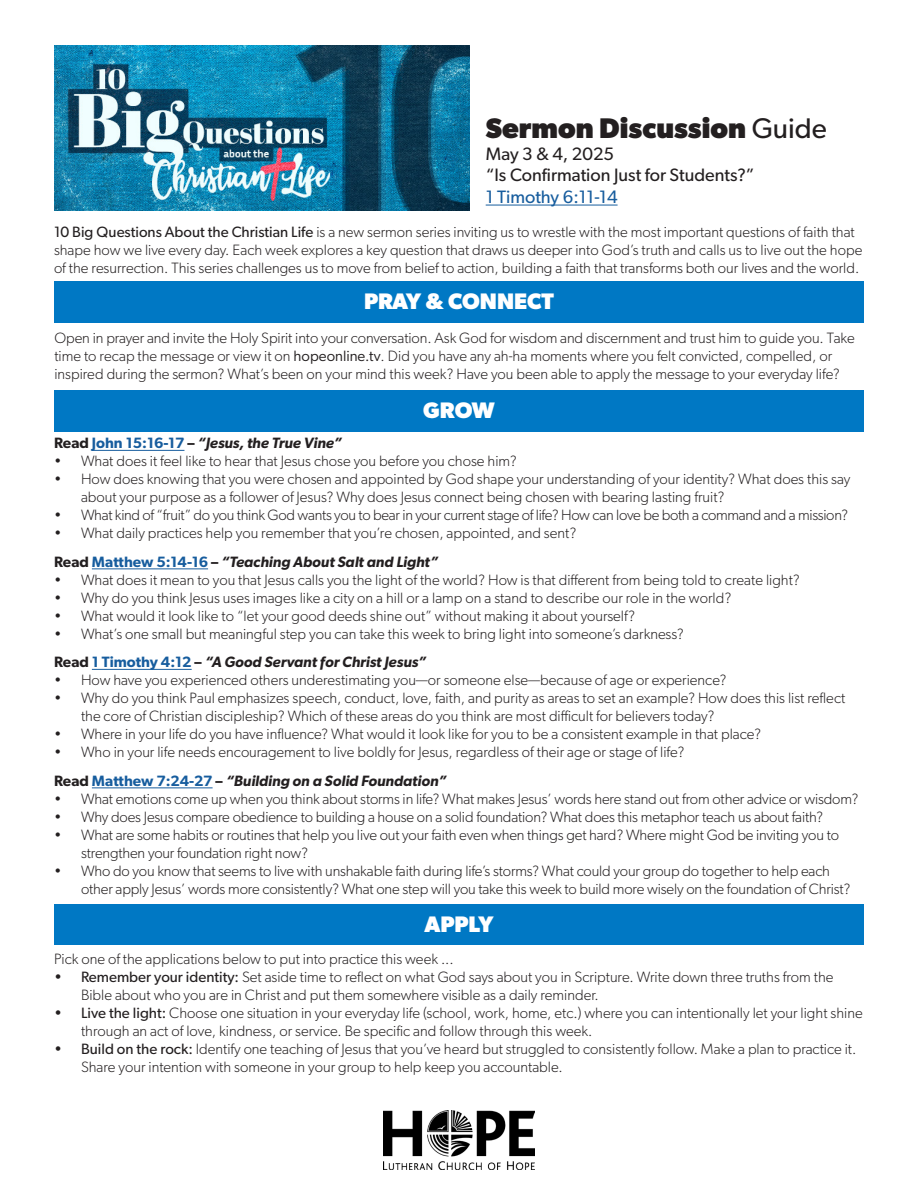
<style>
.page{position:relative;width:918px;height:1188px;background:#fff}
.page>*{position:absolute;margin:0;border:0;box-sizing:border-box;transform-origin:0 0}
.t1{font:700 28.5px "Gibson";color:#231f20}
.t2{font:700 22.5px "Gibson";color:#fff}
.t3{font:18px "Gibson";color:#231f20}
.t4{font:18px "Gibson";color:#175d9e}
.t5{font:300 15px/18px "Gibson";color:#231f20}
.t6{font:italic 600 15px "Gibson";color:#231f20}
.t7{font:300 15px "Gibson";letter-spacing:-.02em;color:#231f20}
.s1{font-weight:400}
.s2{font-style:normal}
.s3{font-style:normal;color:#175d9e}
</style>
<div class="page">
<hr style="left:92px;top:450px;width:92px;height:1px;background:#175d9e">
<hr style="left:92px;top:568px;width:116px;height:1px;background:#175d9e">
<hr style="left:92px;top:669px;width:100px;height:1px;background:#175d9e">
<hr style="left:92px;top:787px;width:121px;height:1px;background:#175d9e">
<hr style="left:486px;top:205px;width:132px;height:1px;background:#175d9e">
<img style="left:54px;top:45px;width:416px;height:165px">
<div style="left:54px;top:281px;width:810px;height:41px;background:#0078c4"></div>
<div style="left:54px;top:390px;width:810px;height:41px;background:#0078c4"></div>
<div style="left:54px;top:904px;width:810px;height:41px;background:#0078c4"></div>
<img style="left:384px;top:1111px;width:150px;height:58px">
<p class="t1" style="left:486px;top:111px;width:343px">Sermon Discussion <span class="s1">Guide</span></p>
<p class="t3" style="left:486px;top:143px;width:130px">May 3 &amp; 4, 2025</p>
<p class="t3" style="left:486px;top:164px;width:271px">“Is Confirmation Just for Students?”</p>
<p class="t4" style="left:486px;top:186px;width:133px">1 Timothy 6:11-14</p>
<p class="t5" style="left:54px;top:223px;width:810px"><span class="s1">10 Big Questions About the Christian Life</span> is a new sermon series inviting us to wrestle with the most important questions of faith that shape how we live every day. Each week explores a key question that draws us deeper into God’s truth and calls us to live out the hope of the resurrection. This series challenges us to move from belief to action, building a faith that transforms both our lives and the world.</p>
<p class="t2" style="left:364px;top:288px;width:191px">PRAY &amp; CONNECT</p>
<p class="t5" style="left:54px;top:328px;width:802px">Open in prayer and invite the Holy Spirit into your conversation. Ask God for wisdom and discernment and trust him to guide you. Take time to recap the message or view it on <span class="s1">hopeonline.tv</span>. Did you have any ah-ha moments where you felt convicted, compelled, or inspired during the sermon? What’s been on your mind this week? Have you been able to apply the message to your everyday life?</p>
<p class="t2" style="left:423px;top:397px;width:73px">GROW</p>
<p class="t6" style="left:54px;top:434px;width:289px"><span class="s2">Read</span> <span class="s3">John 15:16-17</span> <span class="s2">–</span> “Jesus, the True Vine”</p>
<p class="t5" style="left:54px;top:452px;width:464px">• What does it feel like to hear that Jesus chose you before you chose him?</p>
<p class="t5" style="left:81px;top:470px;width:771px;text-indent:-27px">• How does knowing that you were chosen and appointed by God shape your understanding of your identity? What does this say about your purpose as a follower of Jesus? Why does Jesus connect being chosen with bearing lasting fruit?</p>
<p class="t7" style="left:54px;top:506px;width:796px">• What kind of “fruit” do you think God wants you to bear in your current stage of life? How can love be both a command and a mission?</p>
<p class="t5" style="left:54px;top:524px;width:524px">• What daily practices help you remember that you’re chosen, appointed, and sent?</p>
<p class="t6" style="left:54px;top:553px;width:386px"><span class="s2">Read</span> <span class="s3">Matthew 5:14-16</span> <span class="s2">–</span> “Teaching About Salt and Light”</p>
<p class="t5" style="left:54px;top:571px;width:747px">• What does it mean to you that Jesus calls you the light of the world? How is that different from being told to create light?</p>
<p class="t5" style="left:54px;top:589px;width:679px">• Why do you think Jesus uses images like a city on a hill or a lamp on a stand to describe our role in the world?</p>
<p class="t5" style="left:54px;top:607px;width:583px">• What would it look like to “let your good deeds shine out” without making it about yourself?</p>
<p class="t5" style="left:54px;top:625px;width:631px">• What’s one small but meaningful step you can take this week to bring light into someone’s darkness?</p>
<p class="t6" style="left:54px;top:653px;width:374px"><span class="s2">Read</span> <span class="s3">1 Timothy 4:12</span> <span class="s2">–</span> “A Good Servant for Christ Jesus”</p>
<p class="t5" style="left:54px;top:671px;width:674px">• How have you experienced others underestimating you—or someone else—because of age or experience?</p>
<p class="t5" style="left:81px;top:689px;width:766px;text-indent:-27px">• Why do you think Paul emphasizes speech, conduct, love, faith, and purity as areas to set an example? How does this list reflect the core of Christian discipleship? Which of these areas do you think are most difficult for believers today?</p>
<p class="t5" style="left:54px;top:725px;width:709px">• Where in your life do you have influence? What would it look like for you to be a consistent example in that place?</p>
<p class="t5" style="left:54px;top:743px;width:632px">• Who in your life needs encouragement to live boldly for Jesus, regardless of their age or stage of life?</p>
<p class="t6" style="left:54px;top:772px;width:394px"><span class="s2">Read</span> <span class="s3">Matthew 7:24-27</span> <span class="s2">–</span> “Building on a Solid Foundation”</p>
<p class="t5" style="left:54px;top:790px;width:806px">• What emotions come up when you think about storms in life? What makes Jesus’ words here stand out from other advice or wisdom?</p>
<p class="t5" style="left:54px;top:808px;width:771px">• Why does Jesus compare obedience to building a house on a solid foundation? What does this metaphor teach us about faith?</p>
<p class="t5" style="left:81px;top:826px;width:760px;text-indent:-27px">• What are some habits or routines that help you live out your faith even when things get hard? Where might God be inviting you to strengthen your foundation right now?</p>
<p class="t5" style="left:81px;top:862px;width:771px;text-indent:-27px">• Who do you know that seems to live with unshakable faith during life’s storms? What could your group do together to help each other apply Jesus’ words more consistently? What one step will you take this week to build more wisely on the foundation of Christ?</p>
<p class="t2" style="left:424px;top:911px;width:71px">APPLY</p>
<p class="t5" style="left:54px;top:950px;width:401px">Pick one of the applications below to put into practice this week ...</p>
<p class="t5" style="left:81px;top:968px;width:754px;text-indent:-27px"><span class="s1">• Remember your identity:</span> Set aside time to reflect on what God says about you in Scripture. Write down three truths from the<br>Bible about who you are in Christ and put them somewhere visible as a daily reminder.</p>
<p class="t5" style="left:81px;top:1004px;width:783px;text-indent:-27px"><span class="s1">• Live the light:</span> Choose one situation in your everyday life (school, work, home, etc.) where you can intentionally let your light shine through an act of love, kindness, or service. Be specific and follow through this week.</p>
<p class="t5" style="left:81px;top:1040px;width:777px;text-indent:-27px"><span class="s1">• Build on the rock:</span> Identify one teaching of Jesus that you’ve heard but struggled to consistently follow. Make a plan to practice it.<br>Share your intention with someone in your group to help keep you accountable.</p>
</div>
